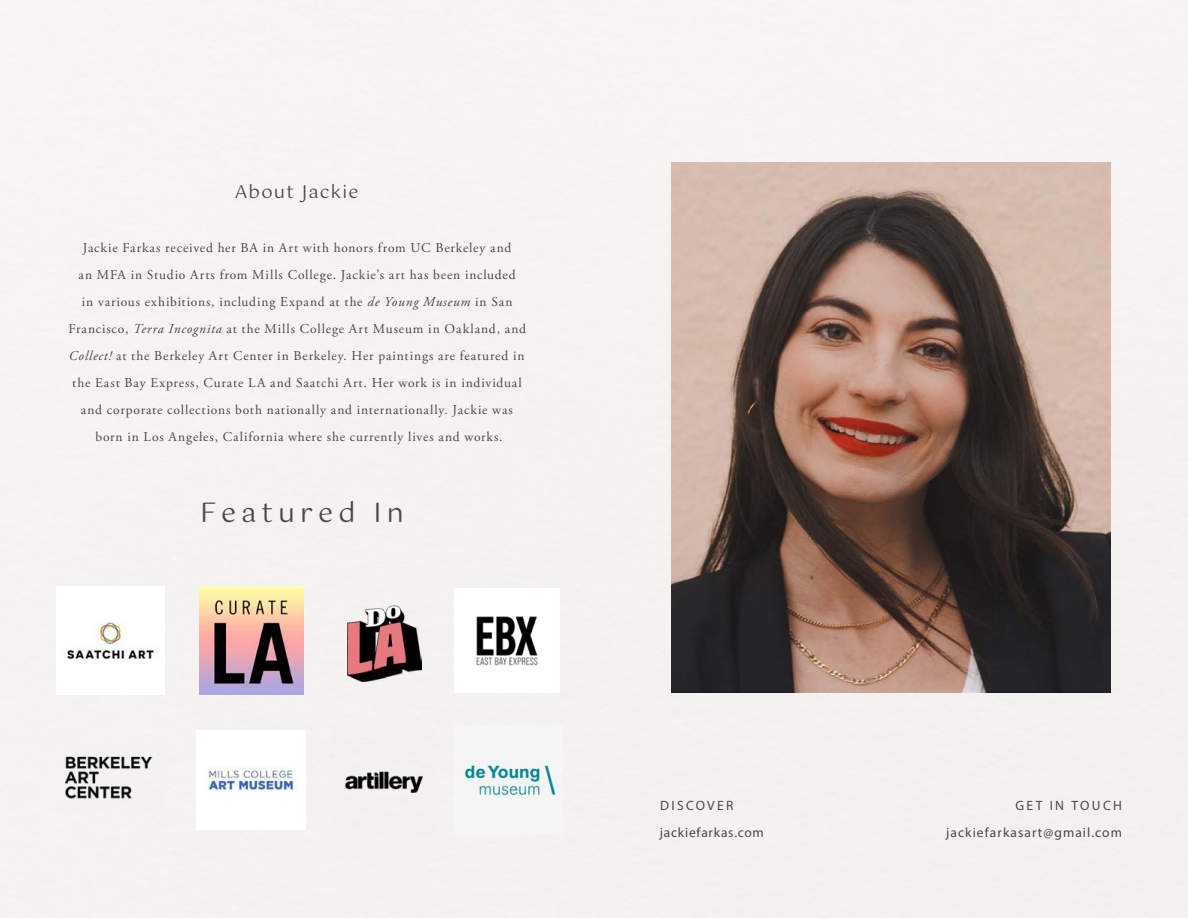
<style>
.page{position:relative;width:1188px;height:918px;background:#f5f3f1}
.page>*{position:absolute;margin:0;border:0;box-sizing:border-box;transform-origin:0 0}
.t1{font:27px "Gotu";letter-spacing:.19em;color:#474848}
.t2{font:18px "Gotu";letter-spacing:.07em;color:#474848}
.t3{font:13.5px/27px "Adobe Garamond Pro";letter-spacing:.065em;color:#474848;text-align:center}
.t4{font:13.5px/27px "Myriad Pro";letter-spacing:.08em;color:#474848;text-align:right}
.t5{font:13.5px/27px "Myriad Pro";letter-spacing:.06em;color:#474848}
.s1{font-style:italic}
</style>
<div class="page">
<img style="left:671px;top:162px;width:440px;height:531px">
<img style="left:57px;top:586px;width:108px;height:109px">
<img style="left:331px;top:728px;width:107px;height:106px">
<img style="left:454px;top:588px;width:105px;height:105px">
<img style="left:66px;top:745px;width:99px;height:64px">
<img style="left:199px;top:586px;width:104px;height:109px">
<img style="left:347px;top:606px;width:75px;height:76px">
<img style="left:197px;top:731px;width:109px;height:98px">
<img style="left:454px;top:726px;width:108px;height:108px">
<h2 class="t2" style="left:235px;top:181px;width:125px">About Jackie</h2>
<p class="t3" style="left:68px;top:235px;width:459px">Jackie Farkas received her BA in Art with honors from UC Berkeley and<br>an MFA in Studio Arts from Mills College. Jackie’s art has been included<br>in various exhibitions, including Expand at the <span class="s1">de Young Museum</span> in San Francisco, <span class="s1">Terra Incognita</span> at the Mills College Art Museum in Oakland, and <span class="s1">Collect!</span> at the Berkeley Art Center in Berkeley. Her paintings are featured in the East Bay Express, Curate LA and Saatchi Art. Her work is in individual and corporate collections both nationally and internationally. Jackie was born in Los Angeles, California where she currently lives and works.</p>
<h1 class="t1" style="left:200px;top:497px;width:205px">Featured In</h1>
<p class="t5" style="left:660px;top:792px;width:105px">DISCOVER jackiefarkas.com</p>
<p class="t4" style="left:946px;top:792px;width:177px">GET IN TOUCH jackiefarkasart@gmail.com</p>
</div>
